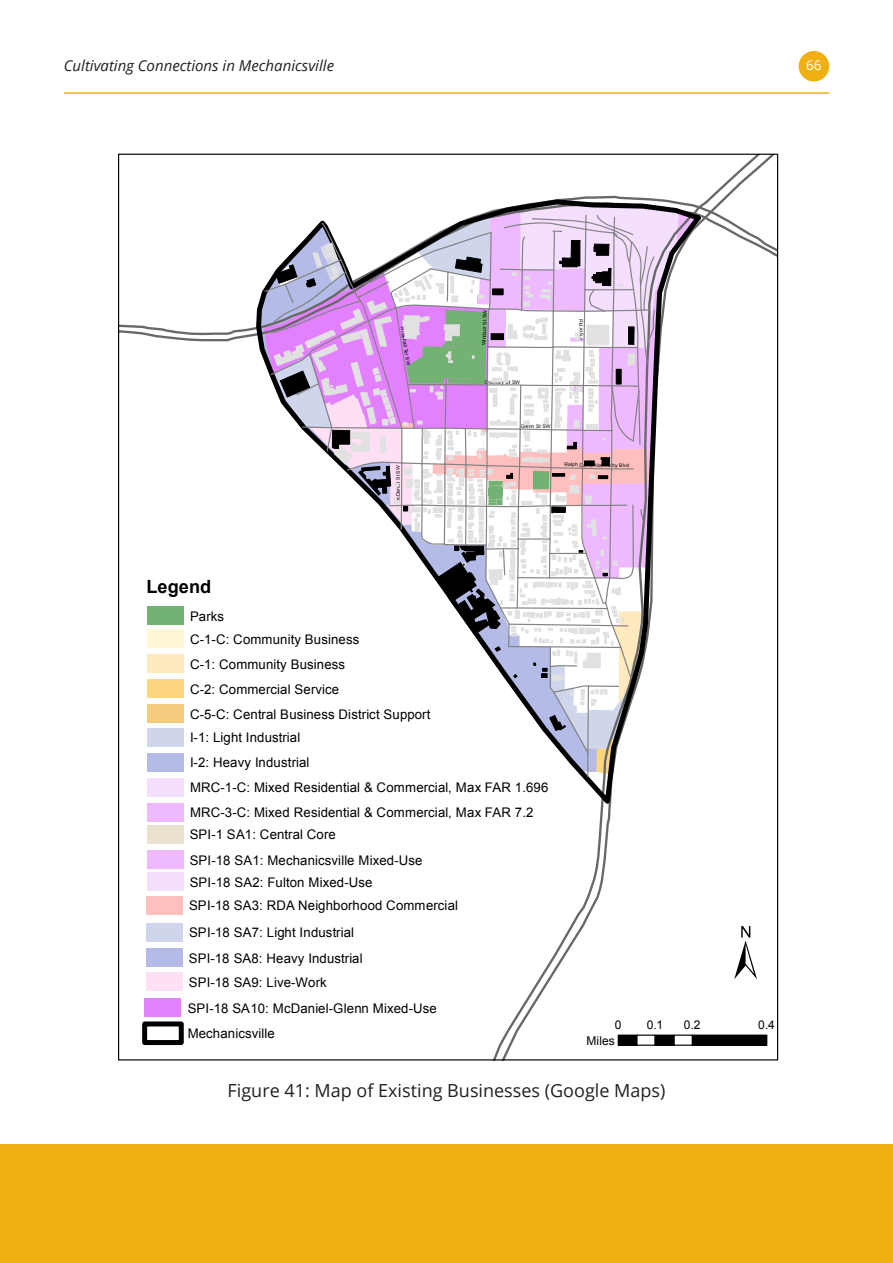
<style>
.page{position:relative;width:893px;height:1263px;background:#fff}
.page>*{position:absolute;margin:0;border:0;box-sizing:border-box;transform-origin:0 0}
.t1{font:75.45px "ESRI North";color:#000}
.t2{font:700 18.3px "Arial";color:#000}
.t3{font:18px "Open Sans";color:#231f20}
.t4{font:italic 15px "Open Sans";color:#231f20}
.t5{font:13.5px "Open Sans";color:#fff}
.t6{font:13.2px/24.9px "Arial";letter-spacing:.01em;color:#000}
.t7{font:12.15px "Arial";color:#000}
.t8{font:4.95px "Arial";letter-spacing:.025em;color:#000}
</style>
<div class="page">
<div style="left:799px;top:51px;width:30px;height:30px;background:#f0af13;border-radius:50%"></div>
<hr style="left:64px;top:92px;width:765px;height:2px;background:#f0af13">
<div style="left:0;top:1144px;width:893px;height:119px;background:#f0af13"></div>
<svg style="left:120px;top:324px;width:134px;height:18px"></svg>
<svg style="left:493px;top:156px;width:283px;height:902px"></svg>
<svg style="left:254px;top:196px;width:451px;height:617px"></svg>
<svg style="left:264px;top:214px;width:392px;height:562px"></svg>
<div style="left:618px;top:1035px;width:19px;height:10px;background:#000"></div>
<div style="left:618px;top:1034px;width:19px;height:12px;border:1px solid #000"></div>
<div style="left:636px;top:1034px;width:20px;height:12px;border:1px solid #000"></div>
<div style="left:655px;top:1035px;width:19px;height:10px;background:#000"></div>
<div style="left:655px;top:1034px;width:19px;height:12px;border:1px solid #000"></div>
<div style="left:673px;top:1034px;width:20px;height:12px;border:1px solid #000"></div>
<div style="left:692px;top:1035px;width:75px;height:10px;background:#000"></div>
<div style="left:692px;top:1034px;width:75px;height:12px;border:1px solid #000"></div>
<div style="left:147px;top:607px;width:36px;height:18px;background:#73b273"></div>
<div style="left:147px;top:629px;width:36px;height:19px;background:#fff5d7"></div>
<div style="left:147px;top:654px;width:36px;height:19px;background:#ffe9bf"></div>
<div style="left:147px;top:679px;width:36px;height:19px;background:#ffd580"></div>
<div style="left:147px;top:705px;width:36px;height:18px;background:#f3cc80"></div>
<div style="left:147px;top:728px;width:36px;height:18px;background:#cfd5eb"></div>
<div style="left:147px;top:753px;width:36px;height:18px;background:#b3bbe6"></div>
<div style="left:147px;top:778px;width:36px;height:18px;background:#f4dfff"></div>
<div style="left:147px;top:803px;width:36px;height:18px;background:#efb9ff"></div>
<div style="left:147px;top:825px;width:36px;height:18px;background:#ebe1cf"></div>
<div style="left:147px;top:851px;width:36px;height:18px;background:#efb9ff"></div>
<div style="left:147px;top:872px;width:36px;height:19px;background:#f4dfff"></div>
<div style="left:146px;top:896px;width:37px;height:19px;background:#ffbfbf"></div>
<div style="left:146px;top:923px;width:37px;height:18px;background:#cfd5eb"></div>
<div style="left:146px;top:948px;width:36px;height:19px;background:#b3bbe6"></div>
<div style="left:146px;top:972px;width:36px;height:19px;background:#ffdff4"></div>
<div style="left:144px;top:999px;width:37px;height:18px;background:#e280ff"></div>
<div style="left:142px;top:1021px;width:42px;height:24px;border:5px solid #000"></div>
<p class="t4" style="left:64px;top:55px;width:272px">Cultivating Connections in Mechanicsville</p>
<p class="t5" style="left:806px;top:56px;width:17px">66</p>
<p class="t8" style="left:480px;top:345px;width:37px;rotate:-88deg">Windsor St SW</p>
<p class="t8" style="left:406px;top:325px;width:41px;rotate:81deg">Whitehall Ter SW</p>
<p class="t8" style="left:577px;top:339px;width:22px;rotate:-89deg">Pryor Rd</p>
<p class="t8" style="left:485px;top:379px;width:37px">Crumley St SW</p>
<p class="t8" style="left:394px;top:503px;width:39px;rotate:-89deg">McDaniel St SW</p>
<p class="t8" style="left:521px;top:422px;width:31px;rotate:1deg">Glenn St SW</p>
<p class="t8" style="left:565px;top:461px;width:66px;rotate:1deg">Ralph David Abernathy Blvd</p>
<p class="t2" style="left:146px;top:574px;width:66px">Legend</p>
<p class="t6" style="left:190px;top:605px;width:171px;line-height:23px">Parks<br>C-1-C: Community Business</p>
<p class="t6" style="left:190px;top:652px;width:242px">C-1: Community Business<br>C-2: Commercial Service<br>C-5-C: Central Business District Support</p>
<p class="t6" style="left:190px;top:725px;width:360px">I-1: Light Industrial<br>I-2: Heavy Industrial<br>MRC-1-C: Mixed Residential &amp; Commercial, Max FAR 1.696<br>MRC-3-C: Mixed Residential &amp; Commercial, Max FAR 7.2</p>
<p class="t6" style="left:190px;top:822px;width:234px;line-height:25.7px">SPI-1 SA1: Central Core<br>SPI-18 SA1: Mechanicsville Mixed-Use</p>
<p class="t6" style="left:189px;top:870px;width:270px;line-height:23.5px">SPI-18 SA2: Fulton Mixed-Use<br>SPI-18 SA3: RDA Neighborhood Commercial</p>
<p class="t6" style="left:189px;top:919px;width:175px;line-height:25.7px">SPI-18 SA7: Light Industrial<br>SPI-18 SA8: Heavy Industrial</p>
<p class="t6" style="left:188px;top:969px;width:251px;line-height:25.8px">SPI-18 SA9: Live-Work<br>SPI-18 SA10: McDaniel-Glenn Mixed-Use<br>Mechanicsville</p>
<p class="t1" style="left:734px;top:909px;width:24px">±</p>
<p class="t7" style="left:615px;top:1017px;width:8px">0</p>
<p class="t7" style="left:647px;top:1017px;width:18px">0.1</p>
<p class="t7" style="left:684px;top:1017px;width:18px">0.2</p>
<p class="t7" style="left:758px;top:1017px;width:18px">0.4</p>
<p class="t7" style="left:587px;top:1032px;width:30px">Miles</p>
<p class="t3" style="left:228px;top:1078px;width:439px">Figure 41: Map of Existing Businesses (Google Maps)</p>
</div>
